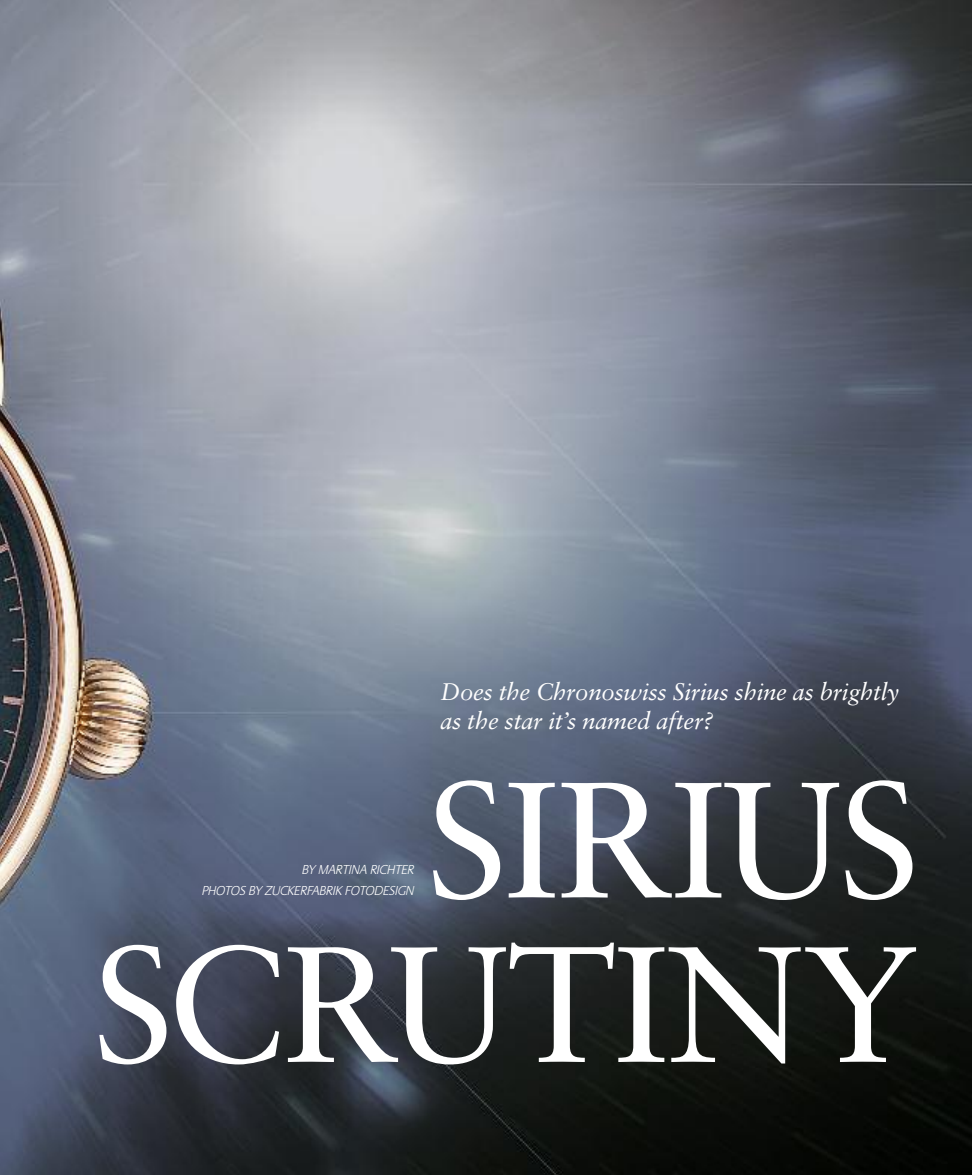
<style>
.page{position:relative;width:972px;height:1175px;background:#fff}
.page>*{position:absolute;margin:0;border:0;box-sizing:border-box;transform-origin:0 0}
.t1{font:164.4px/164.4px "Sabon";letter-spacing:-.02em;color:#fff;text-align:right}
.t2{font:italic 24px/28.5px "Sabon";letter-spacing:-.01em;color:#fff}
.t3{font:italic 300 13.5px/21px "Praxis EF";color:#fff;text-align:right}
</style>
<div class="page">
<img style="left:0;top:0;width:972px;height:1174px">
<p class="t2" style="left:440px;top:680px;width:460px">Does the Chronoswiss Sirius shine as brightly as the star it’s named after?</p>
<h1 class="t1" style="left:92px;top:776px;width:830px">SIRIUS<br>SCRUTINY</h1>
<p class="t3" style="left:202px;top:858px;width:216px">BY MARTINA RICHTER<br>PHOTOS BY ZUCKERFABRIK FOTODESIGN</p>
</div>
